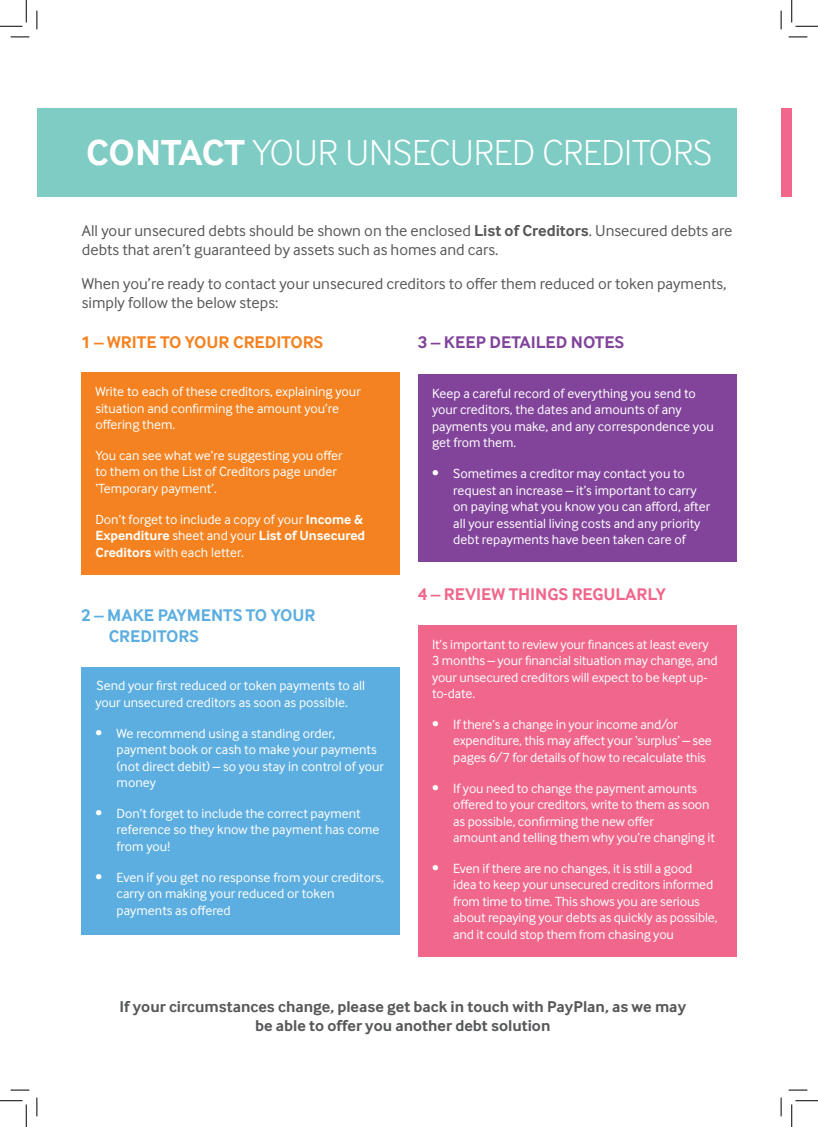
<style>
.page{position:relative;width:818px;height:1127px;background:#fff}
.page>*{position:absolute;margin:0;border:0;box-sizing:border-box;transform-origin:0 0}
.t1{font:300 37.5px "Inter Face";color:#fff}
.t2{font:700 17.5px/21px "Inter Face";color:#5daee0}
.t3{font:700 17.5px "Inter Face";color:#f1668b}
.t4{font:700 17.5px "Inter Face";color:#f58220}
.t5{font:700 17.5px "Inter Face";color:#81449a}
.t6{font:16.25px/19.5px "Inter Face";color:#57585a}
.t7{font:700 16.25px/19.5px "Inter Face";color:#57585a;text-align:center}
.t8{font:13.75px/16.5px "Inter Face";color:#fff}
.s1{font-weight:700}
</style>
<div class="page">
<div style="left:37px;top:108px;width:700px;height:88px;background:#7eccc3"></div>
<div style="left:81px;top:372px;width:319px;height:203px;background:#f58220"></div>
<div style="left:81px;top:667px;width:319px;height:267px;background:#5daee0"></div>
<div style="left:418px;top:374px;width:319px;height:188px;background:#81449a"></div>
<div style="left:418px;top:625px;width:319px;height:331px;background:#f1668b"></div>
<div style="left:781px;top:108px;width:11px;height:88px;background:#f1668b"></div>
<svg style="left:11px;top:36px;width:18px;height:2px"></svg>
<svg style="left:788px;top:36px;width:19px;height:2px"></svg>
<svg style="left:11px;top:1089px;width:18px;height:1px"></svg>
<svg style="left:788px;top:1089px;width:19px;height:1px"></svg>
<svg style="left:36px;top:11px;width:2px;height:18px"></svg>
<svg style="left:36px;top:1097px;width:2px;height:18px"></svg>
<svg style="left:780px;top:11px;width:2px;height:18px"></svg>
<svg style="left:780px;top:1097px;width:2px;height:18px"></svg>
<svg style="left:0;top:0;width:27px;height:27px"></svg>
<svg style="left:0;top:1100px;width:27px;height:26px"></svg>
<svg style="left:791px;top:0;width:27px;height:27px"></svg>
<svg style="left:791px;top:1100px;width:27px;height:26px"></svg>
<h1 class="t1" style="left:86px;top:131px;width:627px"><span class="s1">CONTACT</span> YOUR UNSECURED CREDITORS</h1>
<p class="t6" style="left:82px;top:220px;width:652px">All your unsecured debts should be shown on the enclosed <span class="s1">List of Creditors</span>. Unsecured debts are debts that aren’t guaranteed by assets such as homes and cars.</p>
<p class="t6" style="left:82px;top:273px;width:646px">When you’re ready to contact your unsecured creditors to offer them reduced or token payments, simply follow the below steps:</p>
<p class="t4" style="left:81px;top:332px;width:244px">1 – WRITE TO YOUR CREDITORS</p>
<p class="t8" style="left:95px;top:383px;width:267px">Write to each of these creditors, explaining your situation and confirming the amount you’re offering them.</p>
<p class="t8" style="left:95px;top:447px;width:249px">You can see what we’re suggesting you offer to them on the List of Creditors page under ‘Temporary payment’.</p>
<p class="t8" style="left:95px;top:510px;width:271px">Don’t forget to include a copy of your <span class="s1">Income &amp;<br>Expenditure</span> sheet and your <span class="s1">List of Unsecured<br>Creditors</span> with each letter.</p>
<p class="t2" style="left:109px;top:604px;width:208px;text-indent:-27px">2 – MAKE PAYMENTS TO YOUR<br>CREDITORS</p>
<p class="t8" style="left:95px;top:677px;width:271px">Send your first reduced or token payments to all your unsecured creditors as soon as possible.</p>
<p class="t8" style="left:117px;top:724px;width:269px;text-indent:-21px">• We recommend using a standing order, payment book or cash to make your payments (not direct debit) – so you stay in control of your money</p>
<p class="t8" style="left:117px;top:804px;width:264px;text-indent:-21px">• Don’t forget to include the correct payment reference so they know the payment has come from you!</p>
<p class="t8" style="left:117px;top:868px;width:269px;text-indent:-21px">• Even if you get no response from your creditors, carry on making your reduced or token payments as offered</p>
<p class="t5" style="left:418px;top:332px;width:208px">3 – KEEP DETAILED NOTES</p>
<p class="t8" style="left:432px;top:385px;width:283px">Keep a careful record of everything you send to your creditors, the dates and amounts of any payments you make, and any correspondence you get from them.</p>
<p class="t8" style="left:453px;top:465px;width:258px;text-indent:-21px">• Sometimes a creditor may contact you to request an increase – it’s important to carry on paying what you know you can afford, after all your essential living costs and any priority debt repayments have been taken care of</p>
<p class="t3" style="left:418px;top:583px;width:250px">4 – REVIEW THINGS REGULARLY</p>
<p class="t8" style="left:432px;top:635px;width:287px">It’s important to review your finances at least every 3 months – your financial situation may change, and your unsecured creditors will expect to be kept up&shy;to-date.</p>
<p class="t8" style="left:453px;top:715px;width:260px;text-indent:-21px">• If there’s a change in your income and/or expenditure, this may affect your ‘surplus’ – see pages 6/7 for details of how to recalculate this</p>
<p class="t8" style="left:453px;top:779px;width:263px;text-indent:-21px">• If you need to change the payment amounts offered to your creditors, write to them as soon as possible, confirming the new offer<br>amount and telling them why you’re changing it</p>
<p class="t8" style="left:453px;top:859px;width:266px;text-indent:-21px">• Even if there are no changes, it is still a good idea to keep your unsecured creditors informed from time to time. This shows you are serious about repaying your debts as quickly as possible, and it could stop them from chasing you</p>
<p class="t7" style="left:119px;top:996px;width:568px">If your circumstances change, please get back in touch with PayPlan, as we may be able to offer you another debt solution</p>
</div>
